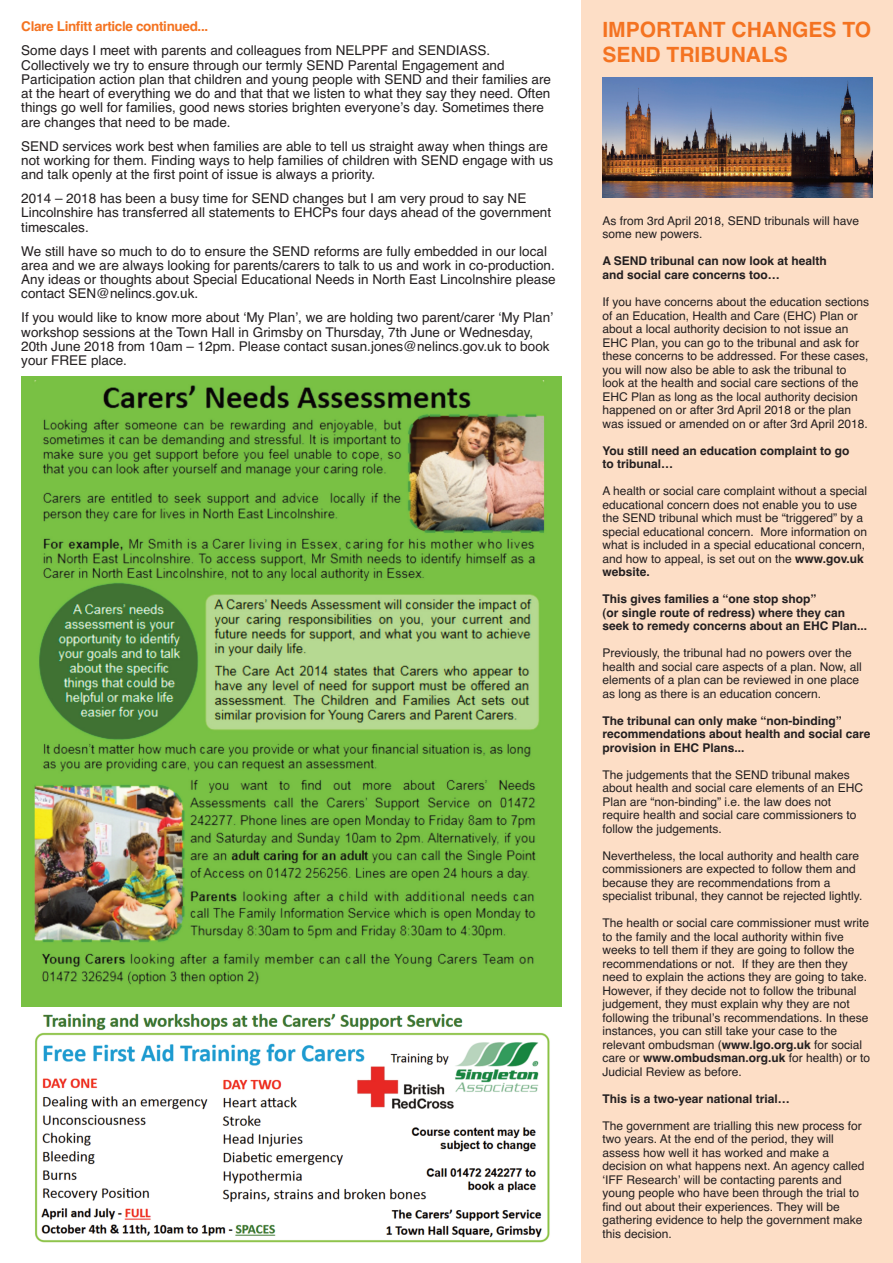
<style>
.page{position:relative;width:893px;height:1263px;background:#fff}
.page>*{position:absolute;margin:0;border:0;box-sizing:border-box;transform-origin:0 0}
.t1{font:700 21px/25.2px "Helvetica";color:#f47321}
.t2{font:13.5px/14.2px "Helvetica";color:#231f20}
.t3{font:700 13.5px "Helvetica";letter-spacing:-.025em;color:#f47321}
.t4{font:12px/13.5px "Helvetica";color:#231f20}
.t5{font:700 12px/13.5px "Helvetica";color:#231f20}
.s1{font-weight:700}
</style>
<div class="page">
<div style="left:581px;top:0;width:312px;height:1263px;background:#fddec6"></div>
<img style="left:21px;top:376px;width:540px;height:631px">
<img style="left:35px;top:1013px;width:515px;height:230px">
<img style="left:603px;top:78px;width:269px;height:119px">
<p class="t3" style="left:21px;top:19px;width:188px">Clare Linfitt article continued...</p>
<p class="t2" style="left:21px;top:44px;width:531px">Some days I meet with parents and colleagues from NELPPF and SENDIASS.<br>Collectively we try to ensure through our termly SEND Parental Engagement and Participation action plan that children and young people with SEND and their families are at the heart of everything we do and that that we listen to what they say they need. Often things go well for families, good news stories brighten everyone’s day. Sometimes there are changes that need to be made.</p>
<p class="t2" style="left:21px;top:139px;width:534px">SEND services work best when families are able to tell us straight away when things are not working for them. Finding ways to help families of children with SEND engage with us and talk openly at the first point of issue is always a priority.</p>
<p class="t2" style="left:21px;top:191px;width:531px">2014 – 2018 has been a busy time for SEND changes but I am very proud to say NE<br>Lincolnshire has transferred all statements to EHCPs four days ahead of the government timescales.</p>
<p class="t2" style="left:21px;top:244px;width:536px">We still have so much to do to ensure the SEND reforms are fully embedded in our local area and we are always looking for parents/carers to talk to us and work in co-production.<br>Any ideas or thoughts about Special Educational Needs in North East Lincolnshire please contact SEN@nelincs.gov.uk.</p>
<p class="t2" style="left:21px;top:311px;width:534px">If you would like to know more about ‘My Plan’, we are holding two parent/carer ‘My Plan’ workshop sessions at the Town Hall in Grimsby on Thursday, 7th June or Wednesday, 20th June 2018 from 10am – 12pm. Please contact susan.jones@nelincs.gov.uk to book your FREE place.</p>
<h1 class="t1" style="left:602px;top:17px;width:270px">IMPORTANT CHANGES TO<br>SEND TRIBUNALS</h1>
<p class="t4" style="left:602px;top:214px;width:258px">As from 3rd April 2018, SEND tribunals will have some new powers.</p>
<p class="t5" style="left:602px;top:255px;width:226px">A SEND tribunal can now look at health and social care concerns too…</p>
<p class="t4" style="left:602px;top:295px;width:268px">If you have concerns about the education sections of an Education, Health and Care (EHC) Plan or about a local authority decision to not issue an EHC Plan, you can go to the tribunal and ask for these concerns to be addressed. For these cases, you will now also be able to ask the tribunal to look at the health and social care sections of the EHC Plan as long as the local authority decision happened on or after 3rd April 2018 or the plan was issued or amended on or after 3rd April 2018.</p>
<p class="t5" style="left:602px;top:444px;width:249px">You still need an education complaint to go to tribunal…</p>
<p class="t4" style="left:602px;top:484px;width:266px">A health or social care complaint without a special educational concern does not enable you to use the SEND tribunal which must be “triggered” by a special educational concern. More information on what is included in a special educational concern, and how to appeal, is set out on the <span class="s1">www.gov.uk website.</span></p>
<p class="t5" style="left:602px;top:592px;width:266px">This gives families a “one stop shop”<br>(or single route of redress) where they can seek to remedy concerns about an EHC Plan...</p>
<p class="t4" style="left:602px;top:646px;width:261px">Previously, the tribunal had no powers over the health and social care aspects of a plan. Now, all elements of a plan can be reviewed in one place as long as there is an education concern.</p>
<p class="t5" style="left:602px;top:714px;width:270px">The tribunal can only make “non-binding” recommendations about health and social care provision in EHC Plans...</p>
<p class="t4" style="left:602px;top:768px;width:262px">The judgements that the SEND tribunal makes about health and social care elements of an EHC Plan are “non-binding” i.e. the law does not require health and social care commissioners to follow the judgements.</p>
<p class="t4" style="left:602px;top:849px;width:261px">Nevertheless, the local authority and health care commissioners are expected to follow them and because they are recommendations from a specialist tribunal, they cannot be rejected lightly.</p>
<p class="t4" style="left:602px;top:916px;width:269px">The health or social care commissioner must write to the family and the local authority within five weeks to tell them if they are going to follow the recommendations or not. If they are then they need to explain the actions they are going to take.<br>However, if they decide not to follow the tribunal judgement, they must explain why they are not following the tribunal’s recommendations. In these instances, you can still take your case to the relevant ombudsman (<span class="s1">www.lgo.org.uk</span> for social care or <span class="s1">www.ombudsman.org.uk</span> for health) or to Judicial Review as before.</p>
<p class="t5" style="left:602px;top:1092px;width:189px">This is a two-year national trial…</p>
<p class="t4" style="left:602px;top:1119px;width:264px">The government are trialling this new process for two years. At the end of the period, they will assess how well it has worked and make a decision on what happens next. An agency called ‘IFF Research’ will be contacting parents and young people who have been through the trial to find out about their experiences. They will be gathering evidence to help the government make this decision.</p>
</div>
